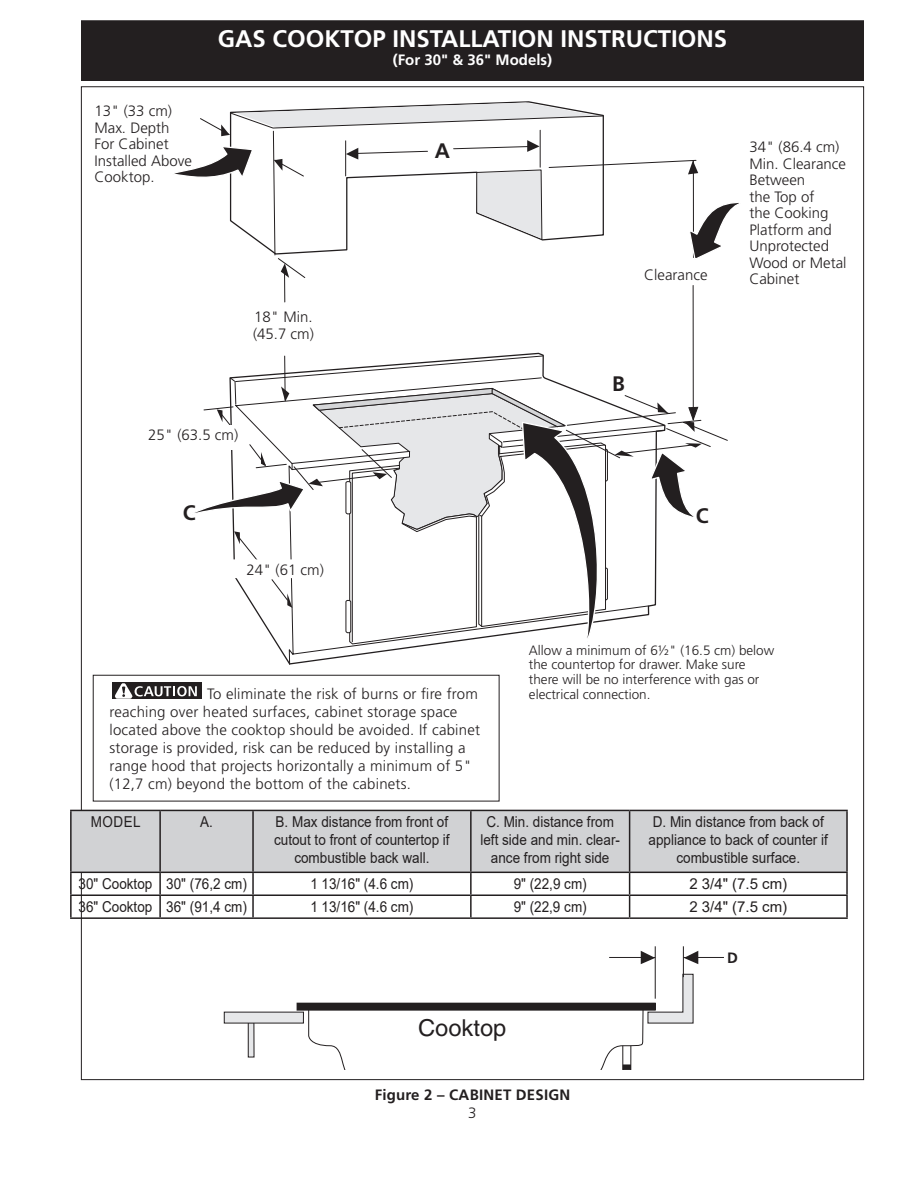
<style>
.page{position:relative;width:918px;height:1188px;background:#fff}
.page>*{position:absolute;margin:0;border:0;box-sizing:border-box;transform-origin:0 0}
.t1{font:700 24px "Frutiger";color:#fff}
.t2{font:23.25px "Helvetica";color:#231f20}
.t3{font:700 21px "Frutiger";color:#231f20}
.t4{font:300 15px/16.5px "Frutiger";letter-spacing:.015em;color:#231f20}
.t5{font:15px/18px "Arial";color:#231f20;text-align:center;scale:.9 1}
.t6{font:15px "Arial";color:#231f20}
.t7{font:700 15px "Frutiger";letter-spacing:.015em;color:#231f20}
.t8{font:700 15px "Frutiger";color:#fff}
.t9{font:300 13.5px/14.9px "Frutiger";color:#231f20}
</style>
<div class="page">
<div style="left:82px;top:21px;width:781px;height:59px;background:#231f20"></div>
<div style="left:81px;top:20px;width:783px;height:61px;border:2px solid #231f20"></div>
<div style="left:112px;top:682px;width:89px;height:17px;background:#231f20"></div>
<svg style="left:115px;top:683px;width:82px;height:16px"></svg>
<div style="left:93px;top:675px;width:407px;height:126px;border:1px solid #231f20"></div>
<svg style="left:236px;top:102px;width:357px;height:11px"></svg>
<svg style="left:230px;top:113px;width:374px;height:273px"></svg>
<svg style="left:238px;top:129px;width:490px;height:318px"></svg>
<hr style="left:284px;top:269px;width:1px;height:33px;background:#231f20">
<svg style="left:281px;top:263px;width:8px;height:15px"></svg>
<svg style="left:688px;top:161px;width:10px;height:13px"></svg>
<svg style="left:346px;top:148px;width:12px;height:12px"></svg>
<svg style="left:527px;top:140px;width:13px;height:12px"></svg>
<svg style="left:688px;top:201px;width:51px;height:60px"></svg>
<svg style="left:274px;top:159px;width:31px;height:18px"></svg>
<svg style="left:174px;top:145px;width:80px;height:36px"></svg>
<svg style="left:200px;top:117px;width:30px;height:19px"></svg>
<svg style="left:194px;top:386px;width:508px;height:262px"></svg>
<div style="left:72px;top:811px;width:774px;height:61px;background:#d1d2d4"></div>
<hr style="left:70px;top:810px;width:90px;height:1px;background:#231f20">
<hr style="left:70px;top:811px;width:2px;height:61px;background:#231f20">
<hr style="left:160px;top:810px;width:93px;height:1px;background:#231f20">
<hr style="left:159px;top:811px;width:2px;height:61px;background:#231f20">
<hr style="left:253px;top:810px;width:218px;height:1px;background:#231f20">
<hr style="left:252px;top:811px;width:2px;height:61px;background:#231f20">
<hr style="left:471px;top:810px;width:159px;height:1px;background:#231f20">
<hr style="left:470px;top:811px;width:2px;height:61px;background:#231f20">
<hr style="left:630px;top:810px;width:218px;height:1px;background:#231f20">
<hr style="left:629px;top:811px;width:1px;height:61px;background:#231f20">
<hr style="left:846px;top:811px;width:2px;height:61px;background:#231f20">
<hr style="left:70px;top:872px;width:90px;height:1px;background:#231f20">
<hr style="left:70px;top:873px;width:2px;height:21px;background:#231f20">
<hr style="left:160px;top:872px;width:93px;height:1px;background:#231f20">
<hr style="left:159px;top:873px;width:2px;height:21px;background:#231f20">
<hr style="left:253px;top:872px;width:218px;height:1px;background:#231f20">
<hr style="left:252px;top:873px;width:2px;height:21px;background:#231f20">
<hr style="left:471px;top:872px;width:159px;height:1px;background:#231f20">
<hr style="left:470px;top:873px;width:2px;height:21px;background:#231f20">
<hr style="left:630px;top:872px;width:218px;height:1px;background:#231f20">
<hr style="left:846px;top:873px;width:2px;height:21px;background:#231f20">
<hr style="left:70px;top:894px;width:90px;height:2px;background:#231f20">
<hr style="left:70px;top:896px;width:2px;height:21px;background:#231f20">
<hr style="left:160px;top:894px;width:93px;height:2px;background:#231f20">
<hr style="left:159px;top:896px;width:2px;height:21px;background:#231f20">
<hr style="left:253px;top:894px;width:218px;height:2px;background:#231f20">
<hr style="left:252px;top:896px;width:2px;height:21px;background:#231f20">
<hr style="left:471px;top:894px;width:159px;height:2px;background:#231f20">
<hr style="left:470px;top:896px;width:2px;height:21px;background:#231f20">
<hr style="left:630px;top:894px;width:218px;height:2px;background:#231f20">
<svg style="left:629px;top:873px;width:1px;height:44px"></svg>
<hr style="left:846px;top:896px;width:2px;height:21px;background:#231f20">
<hr style="left:70px;top:917px;width:90px;height:2px;background:#231f20">
<hr style="left:160px;top:917px;width:93px;height:2px;background:#231f20">
<hr style="left:253px;top:917px;width:218px;height:2px;background:#231f20">
<hr style="left:471px;top:917px;width:159px;height:2px;background:#231f20">
<hr style="left:630px;top:917px;width:218px;height:2px;background:#231f20">
<div style="left:248px;top:1023px;width:6px;height:34px;background:#e6e7e9"></div>
<div style="left:248px;top:1023px;width:6px;height:34px;border:1px solid #231f20"></div>
<div style="left:224px;top:1012px;width:79px;height:11px;background:#e6e7e9"></div>
<svg style="left:308px;top:974px;width:385px;height:96px"></svg>
<div style="left:297px;top:1003px;width:358px;height:7px;background:#231f20"></div>
<hr style="left:683px;top:946px;width:1px;height:31px;background:#231f20">
<hr style="left:655px;top:946px;width:1px;height:53px;background:#231f20">
<hr style="left:609px;top:957px;width:46px;height:1px;background:#231f20">
<hr style="left:683px;top:957px;width:41px;height:1px;background:#231f20">
<svg style="left:684px;top:951px;width:14px;height:13px"></svg>
<svg style="left:641px;top:951px;width:14px;height:13px"></svg>
<p class="t4" style="left:95px;top:103px;width:99px">13" (33 cm)<br>Max. Depth<br>For Cabinet<br>Installed Above<br>Cooktop.</p>
<h1 class="t1" style="left:218px;top:25px;width:511px">GAS COOKTOP INSTALLATION INSTRUCTIONS</h1>
<p class="t8" style="left:393px;top:51px;width:161px">(For 30" &amp; 36" Models)</p>
<h3 class="t3" style="left:435px;top:139px;width:17px">A</h3>
<p class="t4" style="left:253px;top:309px;width:62px">18" Min. (45.7 cm)</p>
<p class="t4" style="left:644px;top:266px;width:65px">Clearance</p>
<h3 class="t3" style="left:612px;top:371px;width:14px">B</h3>
<p class="t4" style="left:148px;top:426px;width:92px">25" (63.5 cm)</p>
<p class="t4" style="left:749px;top:139px;width:99px">34" (86.4 cm)<br>Min. Clearance<br>Between<br>the Top of<br>the Cooking<br>Platform and<br>Unprotected<br>Wood or Metal<br>Cabinet</p>
<h3 class="t3" style="left:183px;top:501px;width:14px">C</h3>
<h3 class="t3" style="left:696px;top:503px;width:14px">C</h3>
<p class="t4" style="left:246px;top:561px;width:79px">24" (61 cm)</p>
<p class="t4" style="left:109px;top:685px;width:372px;line-height:18px;text-indent:98px">To eliminate the risk of burns or fire from reaching over heated surfaces, cabinet storage space located above the cooktop should be avoided. If cabinet storage is provided, risk can be reduced by installing a range hood that projects horizontally a minimum of 5" (12,7 cm) beyond the bottom of the cabinets.</p>
<p class="t9" style="left:529px;top:642px;width:247px">Allow a minimum of 6½" (16.5 cm) below the countertop for drawer. Make sure there will be no interference with gas or electrical connection.</p>
<p class="t5" style="left:91px;top:813px;width:57px">MODEL</p>
<p class="t5" style="left:200px;top:813px;width:16px">A.</p>
<p class="t5" style="left:274px;top:813px;width:197px">B. Max distance from front of cutout to front of countertop if combustible back wall.</p>
<p class="t5" style="left:480px;top:813px;width:157px">C. Min. distance from left side and min. clear&shy;ance from right side</p>
<p class="t5" style="left:649px;top:813px;width:201px">D. Min distance from back of appliance to back of counter if combustible surface.</p>
<p class="t5" style="left:79px;top:875px;width:188px">30" Cooktop 30" (76,2 cm)</p>
<p class="t5" style="left:310px;top:875px;width:116px">1 13/16" (4.6 cm)</p>
<p class="t5" style="left:514px;top:875px;width:83px">9" (22,9 cm)</p>
<p class="t6" style="left:689px;top:874px;width:99px">2 3/4" (7.5 cm)</p>
<p class="t5" style="left:79px;top:898px;width:188px">36" Cooktop 36" (91,4 cm)</p>
<p class="t5" style="left:310px;top:898px;width:116px">1 13/16" (4.6 cm)</p>
<p class="t5" style="left:514px;top:898px;width:83px">9" (22,9 cm)</p>
<p class="t6" style="left:689px;top:897px;width:99px">2 3/4" (7.5 cm)</p>
<h2 class="t2" style="left:418px;top:1014px;width:90px">Cooktop</h2>
<p class="t7" style="left:375px;top:1086px;width:197px">Figure 2 – CABINET DESIGN</p>
<p class="t4" style="left:468px;top:1105px;width:10px">3</p>
<p class="t7" style="left:727px;top:949px;width:12px">D</p>
</div>
